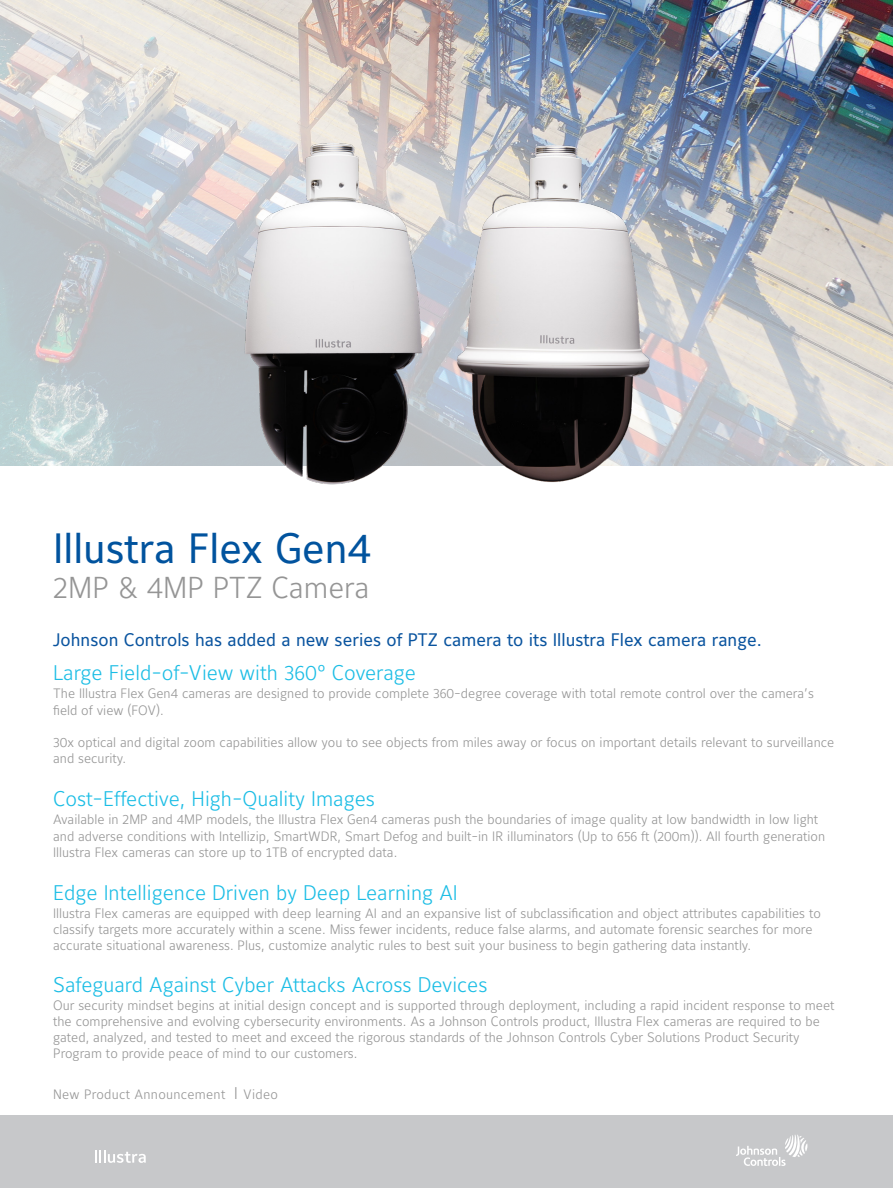
<style>
.page{position:relative;width:893px;height:1188px;background:#fff}
.page>*{position:absolute;margin:0;border:0;box-sizing:border-box;transform-origin:0 0}
.t1{font:42px "Maurea Jci Lf ML";color:#01539e}
.t2{font:300 30px "Maurea Jci Lf ML";color:#959595}
.t3{font:300 21px "Maurea Jci Lf ML";color:#1bbde5}
.t4{font:18px "Maurea Jci Lf ML";color:#0a549f}
.t5{font:300 13.5px/16.2px "Maurea Jci Lf ML";color:#959595}
.t6{font:300 13.5px "Maurea Jci Lf ML";letter-spacing:.02em;color:#959595}
.s1{font-size:16.5px}
</style>
<div class="page">
<img style="left:0;top:0;width:893px;height:466px">
<img style="left:231px;top:127px;width:217px;height:358px">
<img style="left:443px;top:133px;width:236px;height:352px">
<div style="left:0;top:1115px;width:893px;height:73px;background:#c7c8ca"></div>
<svg style="left:95px;top:1150px;width:51px;height:13px"></svg>
<svg style="left:736px;top:1135px;width:71px;height:31px"></svg>
<p class="t1" style="left:53px;top:524px;width:319px">Illustra Flex Gen4</p>
<p class="t2" style="left:53px;top:569px;width:318px">2MP &amp; 4MP PTZ Camera</p>
<p class="t4" style="left:53px;top:629px;width:710px">Johnson Controls has added a new series of PTZ camera to its Illustra Flex camera range.</p>
<p class="t3" style="left:53px;top:660px;width:364px">Large Field-of-View with 360° Coverage</p>
<p class="t5" style="left:53px;top:685px;width:762px">The Illustra Flex Gen4 cameras are designed to provide complete 360-degree coverage with total remote control over the camera’s field of view (FOV).</p>
<p class="t5" style="left:53px;top:734px;width:783px">30x optical and digital zoom capabilities allow you to see objects from miles away or focus on important details relevant to surveillance and security.</p>
<p class="t3" style="left:53px;top:786px;width:323px">Cost-Effective, High-Quality Images</p>
<p class="t5" style="left:53px;top:811px;width:773px">Available in 2MP and 4MP models, the Illustra Flex Gen4 cameras push the boundaries of image quality at low bandwidth in low light and adverse conditions with Intellizip, SmartWDR, Smart Defog and built-in IR illuminators (Up to 656 ft (200m)). All fourth generation<br>Illustra Flex cameras can store up to 1TB of encrypted data.</p>
<p class="t3" style="left:53px;top:880px;width:406px">Edge Intelligence Driven by Deep Learning AI</p>
<p class="t5" style="left:53px;top:905px;width:769px">Illustra Flex cameras are equipped with deep learning AI and an expansive list of subclassification and object attributes capabilities to classify targets more accurately within a scene. Miss fewer incidents, reduce false alarms, and automate forensic searches for more accurate situational awareness. Plus, customize analytic rules to best suit your business to begin gathering data instantly.</p>
<p class="t3" style="left:53px;top:972px;width:436px">Safeguard Against Cyber Attacks Across Devices</p>
<p class="t5" style="left:53px;top:997px;width:783px">Our security mindset begins at initial design concept and is supported through deployment, including a rapid incident response to meet the comprehensive and evolving cybersecurity environments. As a Johnson Controls product, IIlustra Flex cameras are required to be gated, analyzed, and tested to meet and exceed the rigorous standards of the Johnson Controls Cyber Solutions Product Security Program to provide peace of mind to our customers.</p>
<p class="t6" style="left:53px;top:1086px;width:226px">New Product Announcement <span class="s1">l</span> Video</p>
</div>
